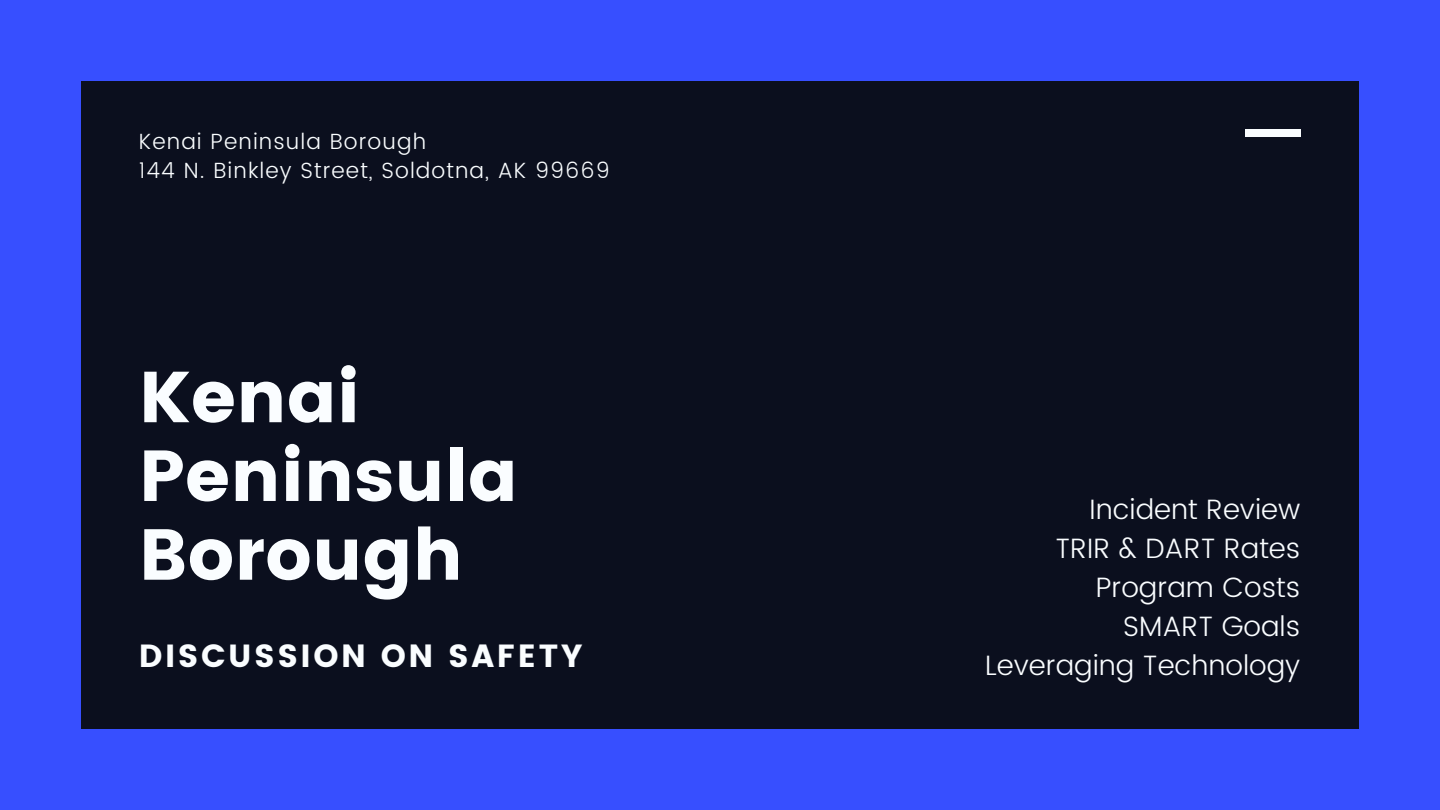
<style>
.page{position:relative;width:1440px;height:810px;background:#374fff}
.page>*{position:absolute;margin:0;border:0;box-sizing:border-box;transform-origin:0 0}
.t1{font:72px/78.8px "Poppins";color:#fafdff}
.t2{font:32px "Poppins";letter-spacing:.08em;color:#fafdff}
.t3{font:300 28px/39px "Poppins";color:#fafdff;text-align:right}
.t4{font:300 22px/28.5px "Poppins";letter-spacing:.05em;color:#fafdff}
</style>
<div class="page">
<div style="left:81px;top:81px;width:1278px;height:648px;background:#0b0f1e"></div>
<div style="left:1245px;top:129px;width:56px;height:8px;background:#fafdff"></div>
<p class="t4" style="left:139px;top:127px;width:472px">Kenai Peninsula Borough<br>144 N. Binkley Street, Soldotna, AK 99669</p>
<h1 class="t1" style="left:139px;top:358px;width:381px">Kenai<br>Peninsula<br>Borough</h1>
<p class="t2" style="left:139px;top:637px;width:445px">DISCUSSION ON SAFETY</p>
<p class="t3" style="left:985px;top:490px;width:317px">Incident Review<br>TRIR &amp; DART Rates<br>Program Costs<br>SMART Goals<br>Leveraging Technology</p>
</div>
